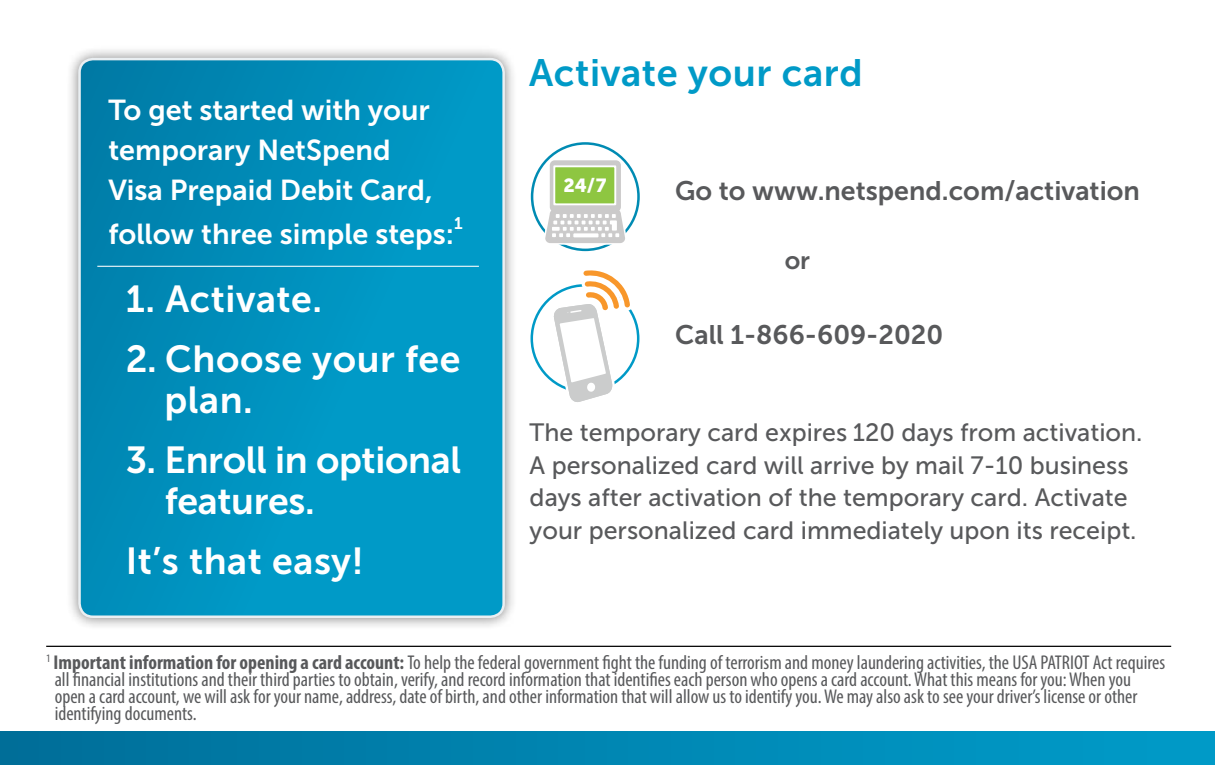
<style>
.page{position:relative;width:1215px;height:765px;background:#fff}
.page>*{position:absolute;margin:0;border:0;box-sizing:border-box;transform-origin:0 0}
.t1{font:38px "Museo Sans 700";letter-spacing:.015em;color:#009ac7}
.t2{font:37.5px/40.5px "Museo Sans 700";letter-spacing:.015em;color:#fff}
.t3{font:37.5px/40.5px "Museo Sans 700";letter-spacing:-.01em;color:#fff}
.t4{font:28.75px/40px "Museo Sans 700";color:#fff}
.t5{font:26.75px "Museo Sans 700";color:#58595b}
.t6{font:25px/32.5px "Museo Sans 500";color:#58595b}
.t7{font:25px "Museo Sans 700";color:#58595b}
.t8{font:condensed 20px/17.2px "Myriad Pro";color:#58595b}
.t9{font:19px "Museo Sans 900";color:#fff}
.t10{font:16.75px "Museo Sans 700";color:#fff}
.s1{font-weight:700}
</style>
<div class="page">
<div style="left:0;top:731px;width:1215px;height:34px;background:linear-gradient(to right,#006f99,#009cca)"></div>
<svg style="left:532px;top:143px;width:107px;height:107px"></svg>
<div style="left:531px;top:142px;width:109px;height:109px;border:3px solid #008bb3;border-radius:50%"></div>
<svg style="left:542px;top:157px;width:86px;height:89px"></svg>
<div style="left:65px;top:45px;width:452px;height:586px;background:#000;opacity:.5"></div>
<svg style="left:80px;top:59px;width:424px;height:558px;background:#0091bd"></svg>
<div style="left:78px;top:58px;width:427px;height:560px;border:2px solid #eaeff2;border-radius:14px"></div>
<hr style="left:97px;top:266px;width:382px;height:1px;background:#fff">
<hr style="left:46px;top:646px;width:1125px;height:1px;background:#000">
<svg style="left:551px;top:270px;width:84px;height:132px"></svg>
<h3 class="t4" style="left:108px;top:90px;width:326px">To get started with your temporary NetSpend<br>Visa Prepaid Debit Card,</h3>
<h3 class="t4" style="left:108px;top:214px;width:347px">follow three simple steps:</h3>
<p class="t10" style="left:454px;top:214px;width:10px">1</p>
<h2 class="t2" style="left:126px;top:279px;width:198px">1. Activate.</h2>
<h2 class="t2" style="left:164px;top:339px;width:298px;text-indent:-39px">2. Choose your fee plan.</h2>
<h2 class="t3" style="left:165px;top:440px;width:298px;text-indent:-39px">3. Enroll in optional features.</h2>
<h2 class="t2" style="left:126px;top:541px;width:240px">It’s that easy!</h2>
<h1 class="t1" style="left:529px;top:52px;width:335px">Activate your card</h1>
<p class="t9" style="left:563px;top:175px;width:45px">24/7</p>
<h3 class="t5" style="left:675px;top:176px;width:466px">Go to www.netspend.com/activation</h3>
<p class="t7" style="left:785px;top:246px;width:27px">or</p>
<h3 class="t5" style="left:675px;top:320px;width:269px">Call 1-866-609-2020</h3>
<p class="t6" style="left:530px;top:417px;width:614px">The temporary card expires 120 days from activation.<br>A personalized card will arrive by mail 7-10 business days after activation of the temporary card. Activate your personalized card immediately upon its receipt.</p>
<p class="t8" style="left:55px;top:653px;width:1112px;text-indent:-8px"><sup>1</sup> <span class="s1">Important information for opening a card account:</span> To help the federal government fight the funding of terrorism and money laundering activities, the USA PATRIOT Act requires all financial institutions and their third parties to obtain, verify, and record information that identifies each person who opens a card account. What this means for you: When you open a card account, we will ask for your name, address, date of birth, and other information that will allow us to identify you. We may also ask to see your driver’s license or other identifying documents.</p>
</div>
